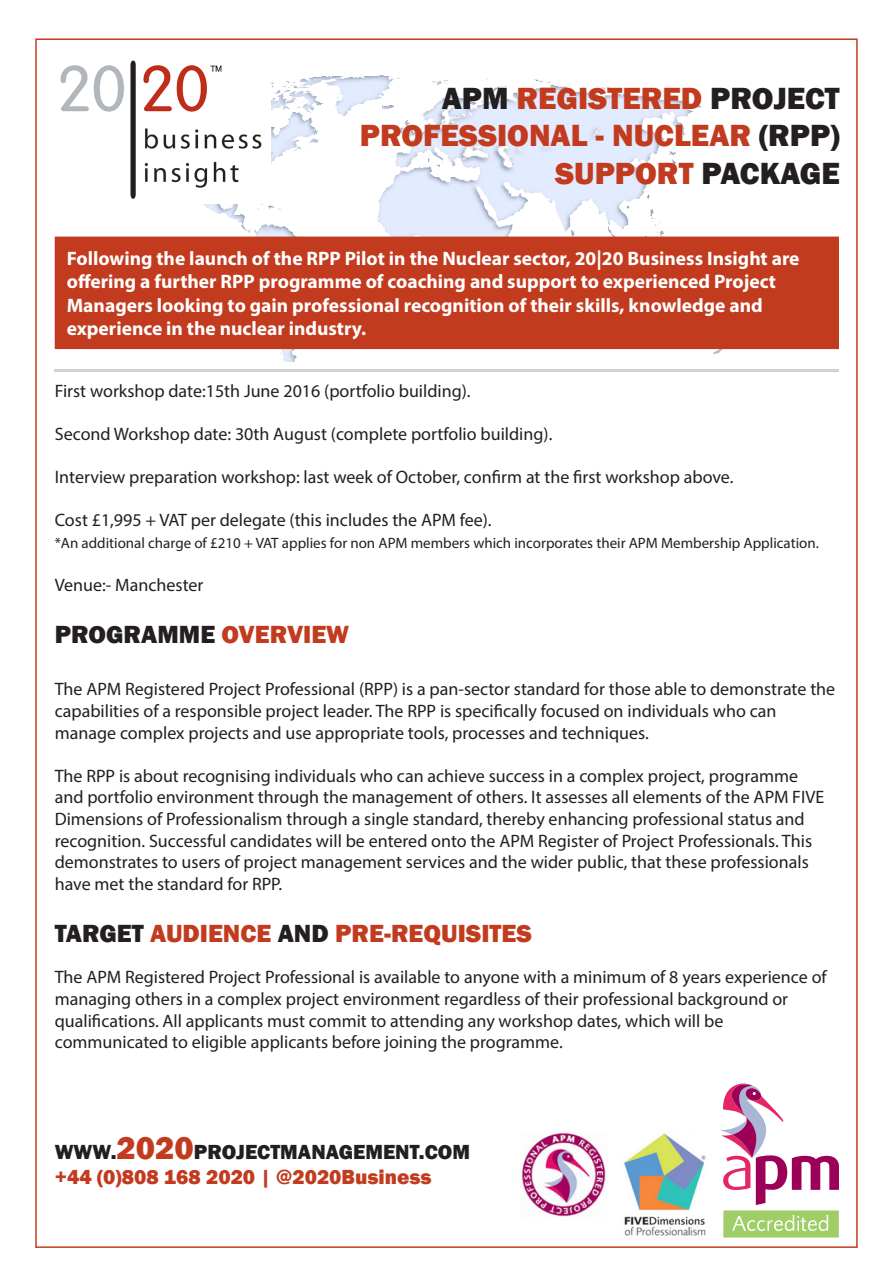
<style>
.page{position:relative;width:893px;height:1263px;background:#fff}
.page>*{position:absolute;margin:0;border:0;box-sizing:border-box;transform-origin:0 0}
.t1{font:800 31.5px/37.8px "Franklin Gothic";color:#c33b1f;text-align:right}
.t2{font:800 25.5px "Franklin Gothic";color:#c33b1f}
.t3{font:800 25.5px "Franklin Gothic";color:#231f20}
.t4{font:800 21px "Franklin Gothic";color:#c33b1f}
.t5{font:800 21px "Franklin Gothic";color:#231f20}
.t6{font:700 19.5px/23.4px "Myriad Pro";color:#fff}
.t7{font:18px/21.6px "Myriad Pro";color:#231f20}
.t8{font:15px "Myriad Pro";color:#231f20}
.s1{color:#231f20}
.s2{color:#c33b1f}
.s3{font-size:33px;color:#c33b1f}
</style>
<div class="page">
<hr style="left:54px;top:369px;width:785px;height:3px;background:#d1d2d4">
<img style="left:127px;top:75px;width:642px;height:286px">
<div style="left:57px;top:239px;width:780px;height:108px;background:#c33b1f"></div>
<div style="left:55px;top:237px;width:784px;height:112px;border:4px solid #c33b1f"></div>
<img style="left:60px;top:60px;width:210px;height:144px">
<div style="left:723px;top:1210px;width:116px;height:27px;background:#9fce66"></div>
<svg style="left:732px;top:1215px;width:96px;height:16px"></svg>
<svg style="left:720px;top:1083px;width:119px;height:122px"></svg>
<img style="left:624px;top:1133px;width:82px;height:103px">
<img style="left:521px;top:1132px;width:85px;height:85px">
<p class="t1" style="left:360px;top:79px;width:481px"><span class="s1">APM</span> REGISTERED <span class="s1">PROJECT<br></span>PROFESSIONAL - NUCLEAR <span class="s1">(RPP)<br></span>SUPPORT <span class="s1">PACKAGE</span></p>
<p class="t6" style="left:67px;top:246px;width:734px">Following the launch of the RPP Pilot in the Nuclear sector, 20|20 Business Insight are offering a further RPP programme of coaching and support to experienced Project Managers looking to gain professional recognition of their skills, knowledge and experience in the nuclear industry.</p>
<p class="t7" style="left:55px;top:379px;width:417px">First workshop date:15th June 2016 (portfolio building).</p>
<p class="t7" style="left:55px;top:423px;width:499px">Second Workshop date: 30th August (complete portfolio building).</p>
<p class="t7" style="left:55px;top:466px;width:680px">Interview preparation workshop: last week of October, confirm at the first workshop above.</p>
<p class="t7" style="left:55px;top:509px;width:438px">Cost £1,995 + VAT per delegate (this includes the APM fee).</p>
<p class="t8" style="left:55px;top:533px;width:766px">*An additional charge of £210 + VAT applies for non APM members which incorporates their APM Membership Application.</p>
<p class="t7" style="left:55px;top:574px;width:150px">Venue:- Manchester</p>
<p class="t3" style="left:55px;top:618px;width:296px">PROGRAMME <span class="s2">OVERVIEW</span></p>
<p class="t7" style="left:55px;top:678px;width:782px">The APM Registered Project Professional (RPP) is a pan-sector standard for those able to demonstrate the capabilities of a responsible project leader. The RPP is specifically focused on individuals who can manage complex projects and use appropriate tools, processes and techniques.</p>
<p class="t7" style="left:55px;top:765px;width:771px">The RPP is about recognising individuals who can achieve success in a complex project, programme and portfolio environment through the management of others. It assesses all elements of the APM FIVE Dimensions of Professionalism through a single standard, thereby enhancing professional status and recognition. Successful candidates will be entered onto the APM Register of Project Professionals. This demonstrates to users of project management services and the wider public, that these professionals have met the standard for RPP.</p>
<p class="t2" style="left:55px;top:917px;width:479px"><span class="s1">TARGET</span> AUDIENCE <span class="s1">AND</span> PRE-REQUISITES</p>
<p class="t7" style="left:55px;top:966px;width:774px">The APM Registered Project Professional is available to anyone with a minimum of 8 years experience of managing others in a complex project environment regardless of their professional background or qualifications. All applicants must commit to attending any workshop dates, which will be communicated to eligible applicants before joining the programme.</p>
<p class="t5" style="left:55px;top:1138px;width:417px">WWW.<span class="s3">2020</span>PROJECTMANAGEMENT.COM</p>
<p class="t4" style="left:55px;top:1164px;width:378px">+44 (0)808 168 2020 | @2020Business</p>
</div>
